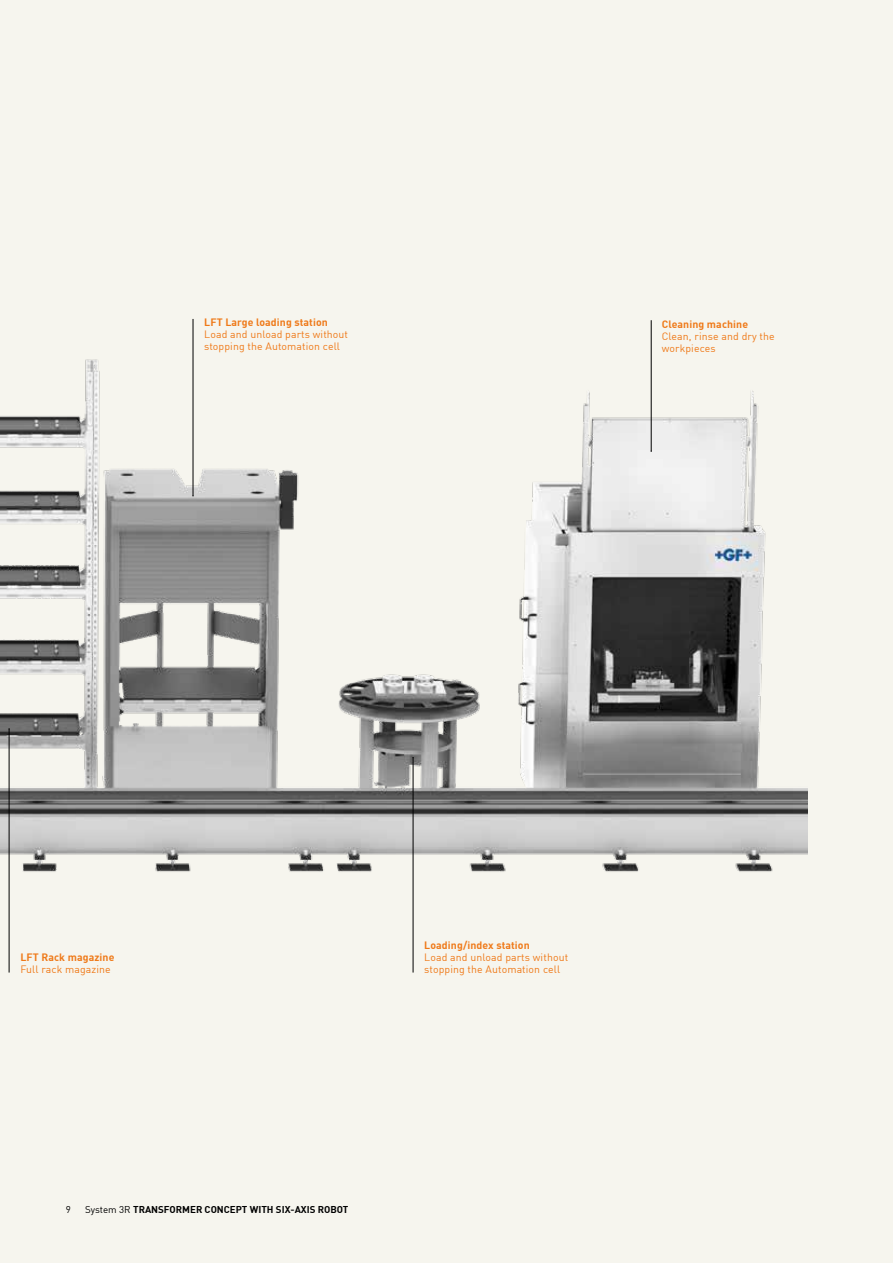
<style>
.page{position:relative;width:893px;height:1263px;background:#f6f5ee}
.page>*{position:absolute;margin:0;border:0;box-sizing:border-box;transform-origin:0 0}
.t1{font:10.5px/12px "DIN";letter-spacing:.01em;color:#ef7918}
.t2{font:700 10.5px "DIN";letter-spacing:.01em;color:#ef7918}
.t3{font:700 9.75px "DIN";color:#000}
.t4{font:9.75px "DIN";color:#000}
.s1{font-weight:400}
</style>
<div class="page">
<img style="left:0;top:332px;width:808px;height:565px">
<hr style="left:9px;top:729px;width:1px;height:243px;background:#000">
<hr style="left:413px;top:757px;width:1px;height:215px;background:#000">
<hr style="left:651px;top:320px;width:1px;height:131px;background:#000">
<hr style="left:193px;top:319px;width:1px;height:177px;background:#000">
<p class="t2" style="left:204px;top:316px;width:125px">LFT Large loading station</p>
<p class="t1" style="left:204px;top:328px;width:145px">Load and unload parts without stopping the Automation cell</p>
<p class="t2" style="left:662px;top:317px;width:88px">Cleaning machine</p>
<p class="t1" style="left:662px;top:330px;width:114px">Clean, rinse and dry the workpieces</p>
<p class="t2" style="left:20px;top:950px;width:96px">LFT Rack magazine</p>
<p class="t1" style="left:20px;top:963px;width:92px">Full rack magazine</p>
<p class="t2" style="left:424px;top:938px;width:107px">Loading/index station</p>
<p class="t1" style="left:424px;top:951px;width:145px">Load and unload parts without stopping the Automation cell</p>
<p class="t4" style="left:66px;top:1203px;width:7px">9</p>
<p class="t3" style="left:85px;top:1203px;width:265px"><span class="s1">System 3R</span> TRANSFORMER CONCEPT WITH SIX-AXIS ROBOT</p>
</div>
